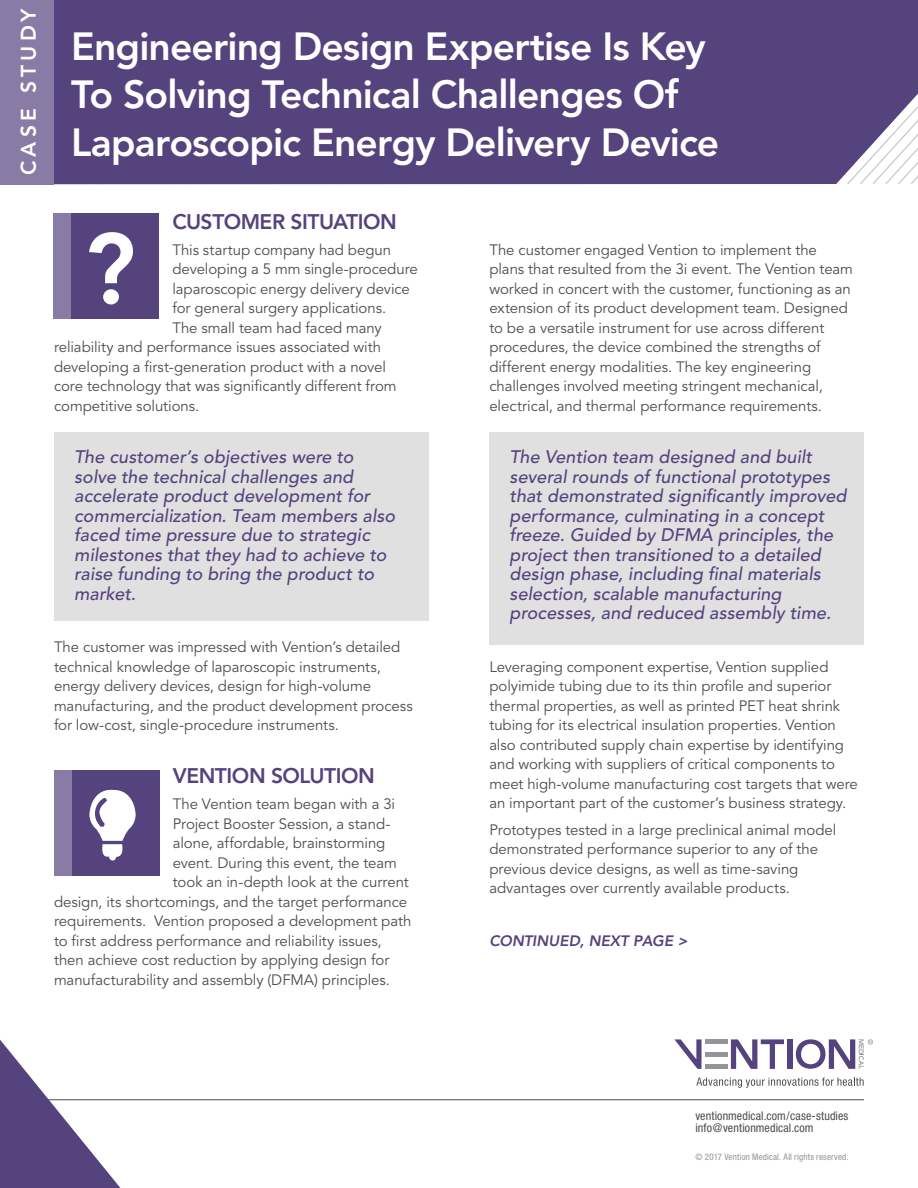
<style>
.page{position:relative;width:918px;height:1188px;background:#fff}
.page>*{position:absolute;margin:0;border:0;box-sizing:border-box;transform-origin:0 0}
.t1{font:800 39px/48px "Avenir";letter-spacing:-.02em;color:#fff}
.t2{font:800 21px "Avenir";letter-spacing:-.02em;color:#55437e}
.t3{font:800 21px "Avenir";letter-spacing:.2em;color:#fff}
.t4{font:italic 500 18px/19.5px "Avenir";letter-spacing:.005em;color:#55437e}
.t5{font:15px/19.5px "Avenir";letter-spacing:-.005em;color:#4d4d4f}
.t6{font:italic 800 15px "Avenir";letter-spacing:.005em;color:#55437e}
.t7{font:condensed 12px/12px "Helvetica Neue";letter-spacing:.01em;color:#4d4d4f}
.t8{font:condensed 9px "Helvetica Neue";letter-spacing:.02em;color:#939598}
</style>
<div class="page">
<div style="left:54px;top:432px;width:375px;height:189px;background:#e0e0e1"></div>
<div style="left:489px;top:432px;width:375px;height:213px;background:#e0e0e1"></div>
<svg style="left:674px;top:1039px;width:28px;height:30px"></svg>
<svg style="left:731px;top:1039px;width:53px;height:30px"></svg>
<div style="left:787px;top:1039px;width:6px;height:30px;background:#55437e"></div>
<div style="left:705px;top:1039px;width:23px;height:5px;background:#939598"></div>
<div style="left:705px;top:1052px;width:23px;height:5px;background:#939598"></div>
<div style="left:705px;top:1064px;width:23px;height:5px;background:#939598"></div>
<svg style="left:696px;top:1077px;width:168px;height:11px"></svg>
<svg style="left:796px;top:1039px;width:77px;height:30px"></svg>
<hr style="left:35px;top:1100px;width:829px;height:1px;background:#4d4d4f">
<svg style="left:0;top:1040px;width:120px;height:148px"></svg>
<div style="left:54px;top:213px;width:105px;height:105px;background:#55437e"></div>
<div style="left:54px;top:213px;width:17px;height:105px;background:#887ba5"></div>
<svg style="left:89px;top:232px;width:44px;height:72px"></svg>
<div style="left:54px;top:0;width:864px;height:184px;background:#55437e"></div>
<div style="left:0;top:0;width:54px;height:184px;background:#887ba5"></div>
<div style="left:54px;top:770px;width:105px;height:105px;background:#55437e"></div>
<div style="left:54px;top:770px;width:18px;height:105px;background:#887ba5"></div>
<svg style="left:89px;top:790px;width:47px;height:70px"></svg>
<h2 class="t3" style="left:16px;top:175px;width:168px;rotate:-90deg">CASE STUDY</h2>
<h1 class="t1" style="left:71px;top:23px;width:650px">Engineering Design Expertise Is Key<br>To Solving Technical Challenges Of<br>Laparoscopic Energy Delivery Device</h1>
<h2 class="t2" style="left:172px;top:209px;width:226px">CUSTOMER SITUATION</h2>
<p class="t5" style="left:172px;top:240px;width:220px">This startup company had begun</p>
<p class="t5" style="left:172px;top:260px;width:247px">developing a 5 mm single-procedure</p>
<p class="t5" style="left:172px;top:279px;width:239px">laparoscopic energy delivery device</p>
<p class="t5" style="left:172px;top:299px;width:215px">for general surgery applications.</p>
<p class="t5" style="left:172px;top:318px;width:211px">The small team had faced many</p>
<p class="t5" style="left:54px;top:338px;width:329px">reliability and performance issues associated with</p>
<p class="t5" style="left:54px;top:357px;width:334px">developing a first-generation product with a novel</p>
<p class="t5" style="left:54px;top:377px;width:344px">core technology that was significantly different from</p>
<p class="t5" style="left:54px;top:396px;width:147px">competitive solutions.</p>
<p class="t4" style="left:74px;top:448px;width:322px">The customer’s objectives were to solve the technical challenges and accelerate product development for commercialization. Team members also faced time pressure due to strategic milestones that they had to achieve to raise funding to bring the product to market.</p>
<p class="t5" style="left:54px;top:638px;width:360px">The customer was impressed with Vention’s detailed technical knowledge of laparoscopic instruments, energy delivery devices, design for high-volume manufacturing, and the product development process for low-cost, single-procedure instruments.</p>
<h2 class="t2" style="left:173px;top:763px;width:204px">VENTION SOLUTION</h2>
<p class="t5" style="left:173px;top:795px;width:224px">The Vention team began with a 3i</p>
<p class="t5" style="left:173px;top:814px;width:219px">Project Booster Session, a stand-</p>
<p class="t5" style="left:173px;top:834px;width:214px">alone, affordable, brainstorming</p>
<p class="t5" style="left:173px;top:853px;width:226px">event. During this event, the team</p>
<p class="t5" style="left:173px;top:873px;width:238px">took an in-depth look at the current</p>
<p class="t5" style="left:54px;top:892px;width:355px">design, its shortcomings, and the target performance</p>
<p class="t5" style="left:54px;top:912px;width:359px">requirements. Vention proposed a development path</p>
<p class="t5" style="left:54px;top:931px;width:329px">to first address performance and reliability issues,</p>
<p class="t5" style="left:54px;top:951px;width:337px">then achieve cost reduction by applying design for</p>
<p class="t5" style="left:54px;top:970px;width:338px">manufacturability and assembly (DFMA) principles.</p>
<p class="t5" style="left:489px;top:240px;width:365px">The customer engaged Vention to implement the plans that resulted from the 3i event. The Vention team worked in concert with the customer, functioning as an extension of its product development team. Designed to be a versatile instrument for use across different procedures, the device combined the strengths of different energy modalities. The key engineering challenges involved meeting stringent mechanical, electrical, and thermal performance requirements.</p>
<p class="t4" style="left:510px;top:448px;width:338px">The Vention team designed and built several rounds of functional prototypes that demonstrated significantly improved performance, culminating in a concept freeze. Guided by DFMA principles, the project then transitioned to a detailed design phase, including final materials selection, scalable manufacturing processes, and reduced assembly time.</p>
<p class="t5" style="left:489px;top:657px;width:370px">Leveraging component expertise, Vention supplied polyimide tubing due to its thin profile and superior thermal properties, as well as printed PET heat shrink tubing for its electrical insulation properties. Vention also contributed supply chain expertise by identifying and working with suppliers of critical components to meet high-volume manufacturing cost targets that were an important part of the customer’s business strategy.</p>
<p class="t5" style="left:489px;top:820px;width:349px">Prototypes tested in a large preclinical animal model demonstrated performance superior to any of the previous device designs, as well as time-saving advantages over currently available products.</p>
<p class="t6" style="left:489px;top:932px;width:200px">CONTINUED, NEXT PAGE &gt;</p>
<p class="t7" style="left:695px;top:1110px;width:155px">ventionmedical.com/case-studies info@ventionmedical.com</p>
<p class="t8" style="left:695px;top:1152px;width:155px">© 2017 Vention Medical. All rights reserved.</p>
</div>
